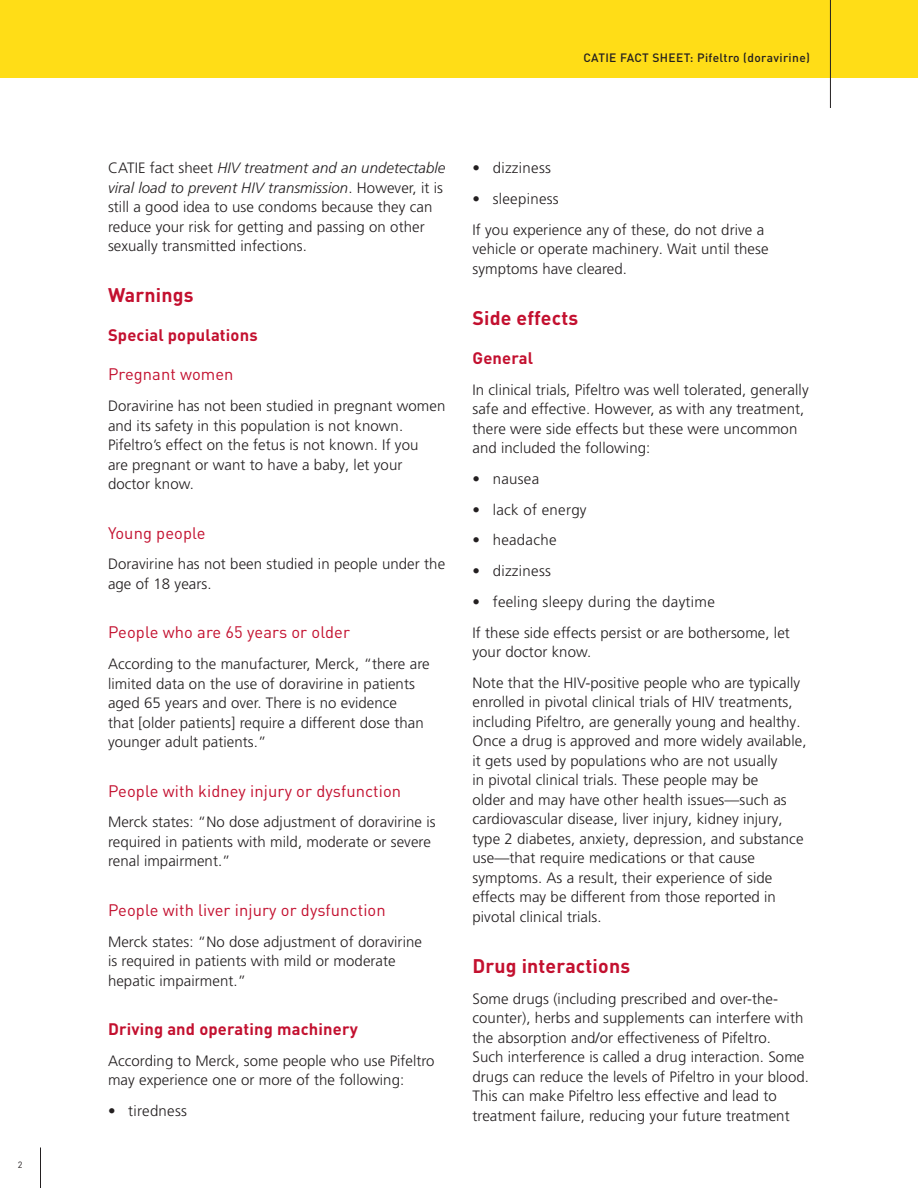
<style>
.page{position:relative;width:918px;height:1188px;background:#fff}
.page>*{position:absolute;margin:0;border:0;box-sizing:border-box;transform-origin:0 0}
.t1{font:700 19.5px "DINOT";letter-spacing:.01em;color:#c3102f}
.t2{font:16.5px "DINOT";letter-spacing:.005em;color:#c3102f}
.t3{font:700 16.5px "DINOT";letter-spacing:.01em;color:#c3102f}
.t4{font:300 15px/19.5px "Frutiger LT Pro";letter-spacing:.005em;color:#231f20}
.t5{font:500 12px "DINOT";letter-spacing:.03em;color:#231f20}
.t6{font:9px "DINOT";color:#231f20}
.s1{font-style:italic}
</style>
<div class="page">
<hr style="left:40px;top:1148px;width:1px;height:40px;background:#231f20">
<div style="left:0;top:0;width:918px;height:78px;background:#ffdd17"></div>
<hr style="left:830px;top:0;width:1px;height:108px;background:#231f20">
<p class="t6" style="left:18px;top:1158px;width:6px">2</p>
<p class="t5" style="left:583px;top:48px;width:228px">CATIE FACT SHEET: Pifeltro (doravirine)</p>
<p class="t4" style="left:108px;top:158px;width:339px">CATIE fact sheet <span class="s1">HIV treatment and an undetectable viral load to prevent HIV transmission</span>. However, it is still a good idea to use condoms because they can reduce your risk for getting and passing on other sexually transmitted infections.</p>
<h1 class="t1" style="left:108px;top:280px;width:87px">Warnings</h1>
<p class="t3" style="left:108px;top:322px;width:151px">Special populations</p>
<p class="t2" style="left:108px;top:362px;width:127px">Pregnant women</p>
<p class="t4" style="left:108px;top:396px;width:339px">Doravirine has not been studied in pregnant women and its safety in this population is not known.<br>Pifeltro’s effect on the fetus is not known. If you<br>are pregnant or want to have a baby, let your doctor know.</p>
<p class="t2" style="left:108px;top:520px;width:99px">Young people</p>
<p class="t4" style="left:108px;top:554px;width:339px">Doravirine has not been studied in people under the age of 18 years.</p>
<p class="t2" style="left:108px;top:620px;width:244px">People who are 65 years or older</p>
<p class="t4" style="left:108px;top:654px;width:323px">According to the manufacturer, Merck, “there are limited data on the use of doravirine in patients aged 65 years and over. There is no evidence<br>that [older patients] require a different dose than younger adult patients.”</p>
<p class="t2" style="left:108px;top:778px;width:295px">People with kidney injury or dysfunction</p>
<p class="t4" style="left:108px;top:812px;width:329px">Merck states: “No dose adjustment of doravirine is required in patients with mild, moderate or severe renal impairment.”</p>
<p class="t2" style="left:108px;top:897px;width:279px">People with liver injury or dysfunction</p>
<p class="t4" style="left:108px;top:932px;width:316px">Merck states: “No dose adjustment of doravirine is required in patients with mild or moderate hepatic impairment.”</p>
<p class="t3" style="left:108px;top:1016px;width:252px">Driving and operating machinery</p>
<p class="t4" style="left:108px;top:1051px;width:328px">According to Merck, some people who use Pifeltro may experience one or more of the following:</p>
<p class="t4" style="left:108px;top:1101px;width:81px">• tiredness</p>
<p class="t4" style="left:472px;top:158px;width:80px">• dizziness</p>
<p class="t4" style="left:472px;top:184px;width:293px;line-height:30.8px">• sleepiness<br>If you experience any of these, do not drive a</p>
<p class="t4" style="left:472px;top:239px;width:298px">vehicle or operate machinery. Wait until these symptoms have cleared.</p>
<h1 class="t1" style="left:472px;top:302px;width:107px">Side effects</h1>
<p class="t3" style="left:472px;top:345px;width:62px">General</p>
<p class="t4" style="left:472px;top:380px;width:338px">In clinical trials, Pifeltro was well tolerated, generally safe and effective. However, as with any treatment, there were side effects but these were uncommon and included the following:</p>
<p class="t4" style="left:472px;top:469px;width:68px">• nausea</p>
<p class="t4" style="left:472px;top:500px;width:116px">• lack of energy</p>
<p class="t4" style="left:472px;top:530px;width:86px">• headache</p>
<p class="t4" style="left:472px;top:561px;width:80px">• dizziness</p>
<p class="t4" style="left:472px;top:586px;width:319px;line-height:30.8px">• feeling sleepy during the daytime<br>If these side effects persist or are bothersome, let</p>
<p class="t4" style="left:472px;top:637px;width:329px;line-height:30.8px">your doctor know.<br>Note that the HIV-positive people who are typically</p>
<p class="t4" style="left:472px;top:692px;width:336px">enrolled in pivotal clinical trials of HIV treatments, including Pifeltro, are generally young and healthy.<br>Once a drug is approved and more widely available, it gets used by populations who are not usually<br>in pivotal clinical trials. These people may be<br>older and may have other health issues—such as cardiovascular disease, liver injury, kidney injury, type 2 diabetes, anxiety, depression, and substance use—that require medications or that cause symptoms. As a result, their experience of side effects may be different from those reported in pivotal clinical trials.</p>
<h1 class="t1" style="left:472px;top:950px;width:159px">Drug interactions</h1>
<p class="t4" style="left:472px;top:989px;width:338px">Some drugs (including prescribed and over-the&shy;counter), herbs and supplements can interfere with the absorption and/or effectiveness of Pifeltro.<br>Such interference is called a drug interaction. Some drugs can reduce the levels of Pifeltro in your blood.<br>This can make Pifeltro less effective and lead to treatment failure, reducing your future treatment</p>
</div>
